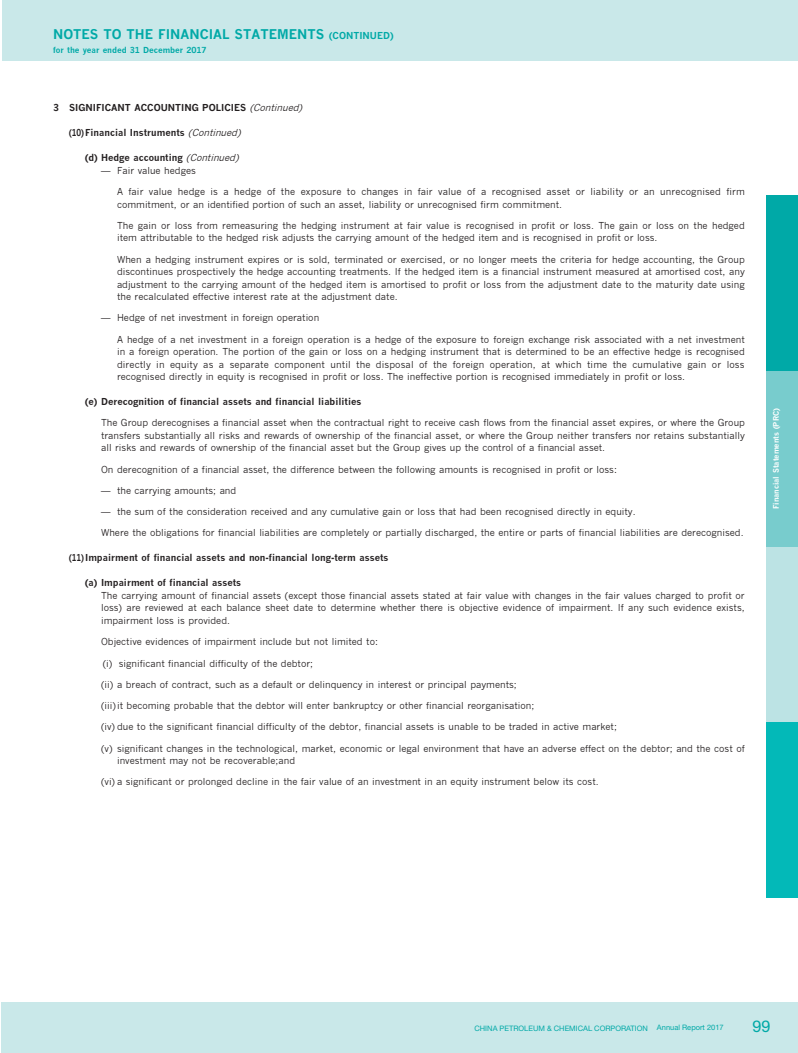
<style>
.page{position:relative;width:798px;height:1053px;background:#fff}
.page>*{position:absolute;margin:0;border:0;box-sizing:border-box;transform-origin:0 0}
.t1{font:16.25px "Helvetica Neue LT Std";color:#00a9a7}
.t2{font:700 13.12px "News Gothic";color:#00a9a7}
._1__內文{font:9.38px/12.5px "News Gothic";color:#231f20;text-align:justify}
._5__副副標題{font:700 9.38px "News Gothic";color:#231f20}
._4__副標題{font:700 9.38px "News Gothic";color:#231f20;scale:.8 1}
._3__標題{font:700 9.38px "News Gothic";color:#231f20}
.t3{font:700 8.12px "News Gothic";color:#00a9a7}
.t4{font:7.5px "Helvetica Neue LT Std";color:#00a9a7}
.t5{font:700 7.5px "News Gothic";color:#fff}
.s1{font-size:9.38px}
.s2{font-weight:400;font-style:italic}
</style>
<div class="page">
<div style="left:1px;top:1002px;width:796px;height:50px;background:#c9e8e9"></div>
<div style="left:2px;top:0;width:795px;height:61px;background:#c9e8e9"></div>
<div style="left:766px;top:722px;width:31px;height:175px;background:#03b9b8"></div>
<div style="left:766px;top:546px;width:31px;height:176px;background:#bce3e4"></div>
<div style="left:766px;top:371px;width:31px;height:175px;background:#78cccd"></div>
<div style="left:766px;top:195px;width:31px;height:176px;background:#00a9a7"></div>
<h2 class="t2" style="left:53px;top:27px;width:341px">NOTES TO THE FINANCIAL STATEMENTS <span class="s1">(CONTINUED)</span></h2>
<p class="t3" style="left:53px;top:45px;width:155px">for the year ended 31 December 2017</p>
<p class="_3__標題" style="left:53px;top:102px;width:253px">3 SIGNIFICANT ACCOUNTING POLICIES <span class="s2">(Continued)</span></p>
<p class="_4__副標題" style="left:69px;top:127px;width:219px">(10)Financial Instruments <span class="s2">(Continued)</span></p>
<p class="_5__副副標題" style="left:85px;top:152px;width:158px">(d) Hedge accounting <span class="s2">(Continued)</span></p>
<p class="_1__內文" style="left:101px;top:164px;width:96px">— Fair value hedges</p>
<p class="_1__內文" style="left:117px;top:185px;width:629px">A fair value hedge is a hedge of the exposure to changes in fair value of a recognised asset or liability or an unrecognised firm commitment, or an identified portion of such an asset, liability or unrecognised firm commitment.</p>
<p class="_1__內文" style="left:117px;top:219px;width:629px">The gain or loss from remeasuring the hedging instrument at fair value is recognised in profit or loss. The gain or loss on the hedged item attributable to the hedged risk adjusts the carrying amount of the hedged item and is recognised in profit or loss.</p>
<p class="_1__內文" style="left:117px;top:253px;width:629px">When a hedging instrument expires or is sold, terminated or exercised, or no longer meets the criteria for hedge accounting, the Group discontinues prospectively the hedge accounting treatments. If the hedged item is a financial instrument measured at amortised cost, any adjustment to the carrying amount of the hedged item is amortised to profit or loss from the adjustment date to the maturity date using the recalculated effective interest rate at the adjustment date.</p>
<p class="_1__內文" style="left:101px;top:312px;width:219px">— Hedge of net investment in foreign operation</p>
<p class="_1__內文" style="left:117px;top:333px;width:629px">A hedge of a net investment in a foreign operation is a hedge of the exposure to foreign exchange risk associated with a net investment in a foreign operation. The portion of the gain or loss on a hedging instrument that is determined to be an effective hedge is recognised directly in equity as a separate component until the disposal of the foreign operation, at which time the cumulative gain or loss recognised directly in equity is recognised in profit or loss. The ineffective portion is recognised immediately in profit or loss.</p>
<p class="_5__副副標題" style="left:85px;top:396px;width:278px">(e) Derecognition of financial assets and financial liabilities</p>
<p class="_1__內文" style="left:101px;top:417px;width:645px">The Group derecognises a financial asset when the contractual right to receive cash flows from the financial asset expires, or where the Group transfers substantially all risks and rewards of ownership of the financial asset, or where the Group neither transfers nor retains substantially all risks and rewards of ownership of the financial asset but the Group gives up the control of a financial asset.</p>
<p class="_1__內文" style="left:101px;top:463px;width:517px">On derecognition of a financial asset, the difference between the following amounts is recognised in profit or loss:</p>
<p class="_1__內文" style="left:101px;top:484px;width:137px">— the carrying amounts; and</p>
<p class="_1__內文" style="left:101px;top:505px;width:536px">— the sum of the consideration received and any cumulative gain or loss that had been recognised directly in equity.</p>
<p class="_1__內文" style="left:101px;top:527px;width:643px">Where the obligations for financial liabilities are completely or partially discharged, the entire or parts of financial liabilities are derecognised.</p>
<p class="_4__副標題" style="left:69px;top:552px;width:400px">(11)Impairment of financial assets and non-financial long-term assets</p>
<p class="_5__副副標題" style="left:85px;top:577px;width:158px">(a) Impairment of financial assets</p>
<p class="_1__內文" style="left:101px;top:589px;width:645px">The carrying amount of financial assets (except those financial assets stated at fair value with changes in the fair values charged to profit or loss) are reviewed at each balance sheet date to determine whether there is objective evidence of impairment. If any such evidence exists, impairment loss is provided.</p>
<p class="_1__內文" style="left:101px;top:635px;width:278px">Objective evidences of impairment include but not limited to:</p>
<p class="_1__內文" style="left:103px;top:657px;width:212px">(i) significant financial difficulty of the debtor;</p>
<p class="_1__內文" style="left:101px;top:678px;width:417px">(ii) a breach of contract, such as a default or delinquency in interest or principal payments;</p>
<p class="_1__內文" style="left:101px;top:699px;width:434px">(iii)it becoming probable that the debtor will enter bankruptcy or other financial reorganisation;</p>
<p class="_1__內文" style="left:101px;top:720px;width:517px">(iv) due to the significant financial difficulty of the debtor, financial assets is unable to be traded in active market;</p>
<p class="_1__內文" style="left:117px;top:742px;width:629px;text-indent:-16px">(v) significant changes in the technological, market, economic or legal environment that have an adverse effect on the debtor; and the cost of investment may not be recoverable;and</p>
<p class="_1__內文" style="left:101px;top:775px;width:499px">(vi) a significant or prolonged decline in the fair value of an investment in an equity instrument below its cost.</p>
<p class="t5" style="left:771px;top:509px;width:103px;rotate:-90deg">Financial Statements (PRC)</p>
<p class="t4" style="left:474px;top:1023px;width:251px">CHINA PETROLEUM &amp; CHEMICAL CORPORATION Annual Report 2017</p>
<h1 class="t1" style="left:752px;top:1016px;width:20px">99</h1>
</div>
